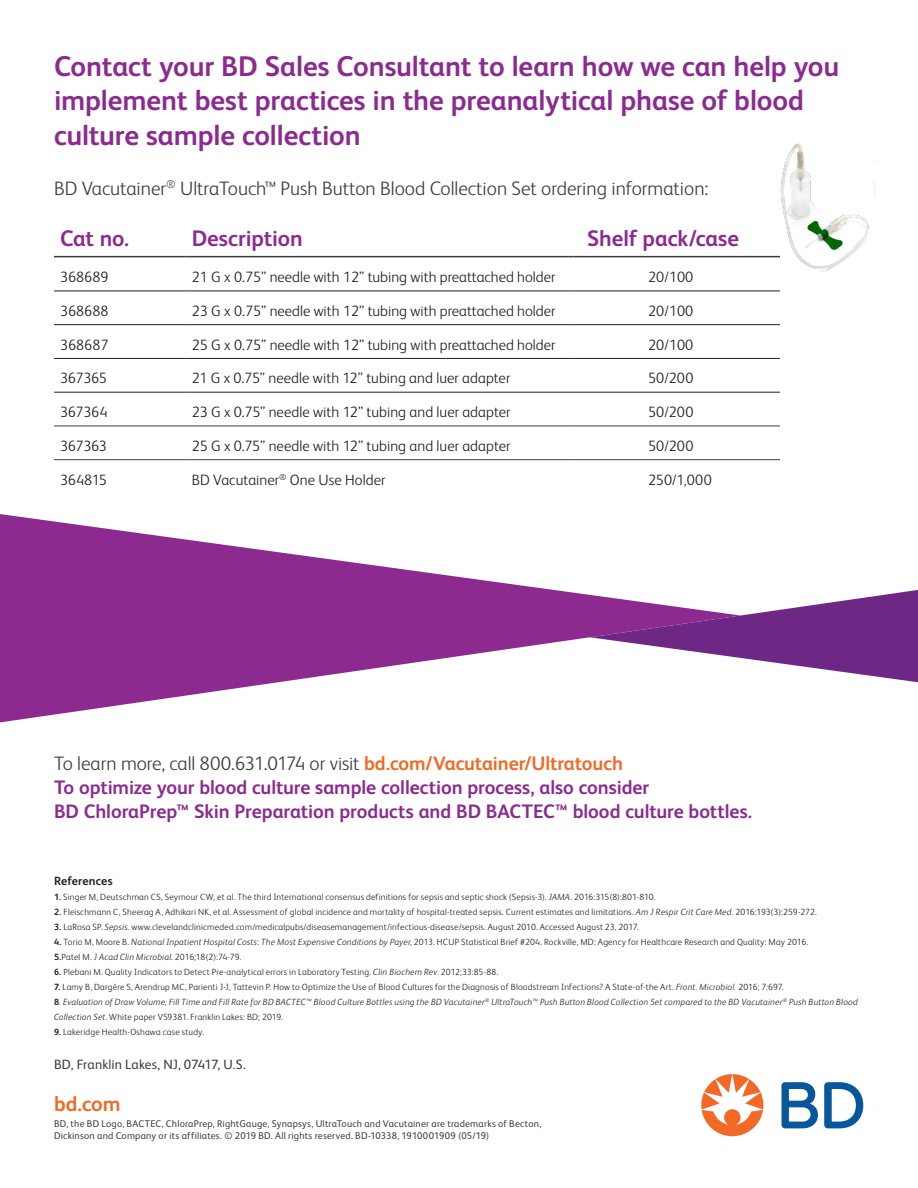
<style>
.page{position:relative;width:918px;height:1188px;background:#fff}
.page>*{position:absolute;margin:0;border:0;box-sizing:border-box;transform-origin:0 0}
.t1{font:700 28.5px/34.3px "FS Albert Pro";letter-spacing:-.005em;color:#8c2a90}
.t2{font:700 22.5px "FS Albert Pro";letter-spacing:-.005em;color:#8c2a90}
.Website_FS_Albert_Bo{font:700 21px "FS Albert Pro";color:#f36824}
.t3{font:700 19.5px/24px "FS Albert Pro";letter-spacing:-.005em;color:#8c2a90}
.t4{font:300 19.5px "FS Albert Pro";color:#3e3e3f}
.t5{font:300 15px "FS Albert Pro";color:#231f20}
.Address_Albert_Regul{font:13.5px "FS Albert Pro";letter-spacing:.005em;color:#3e3e3f}
.t6{font:700 12px "FS Albert Pro";letter-spacing:.015em;color:#231f20}
.Copyright_Albert_Reg{font:9.75px/11.7px "FS Albert Pro";letter-spacing:.02em;color:#3e3e3f}
.t7{font:300 9px "FS Albert Pro";letter-spacing:.025em;color:#231f20}
.t8{font:italic 300 9px/15px "FS Albert Pro";letter-spacing:.015em;color:#231f20}
.s1{font-weight:300;color:#3e3e3f}
.s2{color:#f36824}
.s3{font-weight:700}
.s4{font-style:italic}
.s5{font-weight:700;font-style:normal}
.s6{font-style:normal}
</style>
<div class="page">
<svg style="left:781px;top:1082px;width:82px;height:46px"></svg>
<svg style="left:701px;top:1074px;width:62px;height:62px"></svg>
<svg style="left:54px;top:257px;width:726px;height:204px"></svg>
<hr style="left:54px;top:459px;width:132px;height:1px;background:#3e3e3f">
<hr style="left:186px;top:459px;width:388px;height:1px;background:#3e3e3f">
<hr style="left:54px;top:426px;width:132px;height:1px;background:#3e3e3f">
<hr style="left:186px;top:426px;width:388px;height:1px;background:#3e3e3f">
<hr style="left:54px;top:392px;width:132px;height:1px;background:#231f20">
<hr style="left:186px;top:392px;width:388px;height:1px;background:#231f20">
<hr style="left:54px;top:256px;width:132px;height:1px;background:#3e3e3f">
<hr style="left:186px;top:256px;width:388px;height:1px;background:#3e3e3f">
<hr style="left:574px;top:256px;width:206px;height:1px;background:#3e3e3f">
<hr style="left:574px;top:392px;width:206px;height:1px;background:#231f20">
<hr style="left:574px;top:426px;width:206px;height:1px;background:#3e3e3f">
<hr style="left:574px;top:459px;width:206px;height:1px;background:#3e3e3f">
<hr style="left:54px;top:324px;width:132px;height:1px;background:#231f20">
<hr style="left:186px;top:324px;width:388px;height:1px;background:#231f20">
<hr style="left:574px;top:324px;width:206px;height:1px;background:#231f20">
<hr style="left:54px;top:358px;width:132px;height:1px;background:#231f20">
<hr style="left:186px;top:358px;width:388px;height:1px;background:#231f20">
<hr style="left:574px;top:358px;width:206px;height:1px;background:#231f20">
<hr style="left:54px;top:291px;width:132px;height:1px;background:#231f20">
<hr style="left:186px;top:291px;width:388px;height:1px;background:#231f20">
<hr style="left:574px;top:291px;width:206px;height:1px;background:#231f20">
<svg style="left:0;top:514px;width:590px;height:208px;fill:#8c2a90"></svg>
<svg style="left:590px;top:590px;width:328px;height:92px"></svg>
<img style="left:767px;top:143px;width:109px;height:128px">
<p class="t1" style="left:54px;top:48px;width:787px">Contact your BD Sales Consultant to learn how we can help you implement best practices in the preanalytical phase of blood culture sample collection</p>
<p class="t4" style="left:54px;top:175px;width:656px">BD Vacutainer<sup>®</sup> UltraTouch™ Push Button Blood Collection Set ordering information:</p>
<p class="t2" style="left:60px;top:222px;width:71px">Cat no.</p>
<p class="t2" style="left:192px;top:222px;width:113px">Description</p>
<p class="t2" style="left:587px;top:222px;width:153px">Shelf pack/case</p>
<p class="t5" style="left:60px;top:267px;width:50px">368689</p>
<p class="t5" style="left:192px;top:267px;width:365px">21 G x 0.75” needle with 12” tubing with preattached holder</p>
<p class="t5" style="left:648px;top:267px;width:47px">20/100</p>
<p class="t5" style="left:60px;top:301px;width:50px">368688</p>
<p class="t5" style="left:192px;top:301px;width:365px">23 G x 0.75” needle with 12” tubing with preattached holder</p>
<p class="t5" style="left:648px;top:301px;width:47px">20/100</p>
<p class="t5" style="left:60px;top:334px;width:50px">368687</p>
<p class="t5" style="left:192px;top:334px;width:365px">25 G x 0.75” needle with 12” tubing with preattached holder</p>
<p class="t5" style="left:648px;top:334px;width:47px">20/100</p>
<p class="t5" style="left:60px;top:368px;width:49px">367365</p>
<p class="t5" style="left:192px;top:368px;width:320px">21 G x 0.75” needle with 12” tubing and luer adapter</p>
<p class="t5" style="left:648px;top:368px;width:47px">50/200</p>
<p class="t5" style="left:60px;top:402px;width:49px">367364</p>
<p class="t5" style="left:192px;top:402px;width:320px">23 G x 0.75” needle with 12” tubing and luer adapter</p>
<p class="t5" style="left:648px;top:402px;width:47px">50/200</p>
<p class="t5" style="left:60px;top:436px;width:49px">367363</p>
<p class="t5" style="left:192px;top:436px;width:320px">25 G x 0.75” needle with 12” tubing and luer adapter</p>
<p class="t5" style="left:648px;top:436px;width:47px">50/200</p>
<p class="t5" style="left:60px;top:469px;width:48px">364815</p>
<p class="t5" style="left:192px;top:469px;width:195px">BD Vacutainer<sup>®</sup> One Use Holder</p>
<p class="t5" style="left:648px;top:469px;width:65px">250/1,000</p>
<p class="t3" style="left:54px;top:750px;width:700px"><span class="s1">To learn more, call 800.631.0174 or visit</span> <span class="s2">bd.com/Vacutainer/Ultratouch<br></span>To optimize your blood culture sample collection process, also consider<br>BD ChloraPrep™ Skin Preparation products and BD BACTEC™ blood culture bottles.</p>
<p class="t6" style="left:54px;top:872px;width:60px">References</p>
<p class="t7" style="left:54px;top:891px;width:603px"><span class="s3">1.</span> Singer M, Deutschman CS, Seymour CW, et al. The third International consensus definitions for sepsis and septic shock (Sepsis-3). <span class="s4">JAMA</span>. 2016:315(8):801-810.</p>
<p class="t7" style="left:54px;top:906px;width:764px"><span class="s3">2.</span> Fleischmann C, Sheerag A, Adhikari NK, et al. Assessment of global incidence and mortality of hospital-treated sepsis. Current estimates and limitations. <span class="s4">Am J Respir Crit Care Med.</span> 2016:193(3):259-272.</p>
<p class="t7" style="left:54px;top:921px;width:586px"><span class="s3">3.</span> LaRosa SP. <span class="s4">Sepsis</span>. www.clevelandclinicmeded.com/medicalpubs/diseasemanagement/infectious-disease/sepsis. August 2010. Accessed August 23, 2017.</p>
<p class="t7" style="left:54px;top:936px;width:756px"><span class="s3">4.</span> Torio M, Moore B. <span class="s4">National Inpatient Hospital Costs</span>: <span class="s4">The Most Expensive Conditions by Payer</span>, 2013. HCUP Statistical Brief #204. Rockville, MD: Agency for Healthcare Research and Quality: May 2016.</p>
<p class="t7" style="left:54px;top:951px;width:189px"><span class="s3">5.</span>Patel M. <span class="s4">J Acad Clin Microbial</span>. 2016;18(2):74-79.</p>
<p class="t7" style="left:54px;top:966px;width:446px"><span class="s3">6.</span> Plebani M. Quality Indicators to Detect Pre-analytical errors in Laboratory Testing. <span class="s4">Clin Biochem Rev.</span> 2012;33:85-88.</p>
<p class="t7" style="left:54px;top:981px;width:731px"><span class="s3">7.</span> Lamy B, Dargère S, Arendrup MC, Parienti J-J, Tattevin P. How to Optimize the Use of Blood Cultures for the Diagnosis of Bloodstream Infections? A State-of-the Art. <span class="s4">Front. Microbiol.</span> 2016; 7:697.</p>
<p class="t8" style="left:54px;top:994px;width:805px"><span class="s5">8</span>. Evaluation of Draw Volume, Fill Time and Fill Rate for BD BACTEC™ Blood Culture Bottles using the BD Vacutainer<sup>®</sup> UltraTouch™ Push Button Blood Collection Set compared to the BD Vacutainer<sup>®</sup> Push Button Blood<br>Collection Set<span class="s6">. White paper VS9381. Franklin Lakes: BD; 2019.</span></p>
<p class="t7" style="left:54px;top:1026px;width:152px"><span class="s3">9.</span> Lakeridge Health-Oshawa case study.</p>
<p class="Address_Albert_Regul" style="left:54px;top:1055px;width:193px">BD, Franklin Lakes, NJ, 07417, U.S.</p>
<p class="Website_FS_Albert_Bo" style="left:54px;top:1089px;width:68px">bd.com</p>
<p class="Copyright_Albert_Reg" style="left:54px;top:1117px;width:489px">BD, the BD Logo, BACTEC, ChloraPrep, RightGauge, Synapsys, UltraTouch and Vacutainer are trademarks of Becton,<br>Dickinson and Company or its affiliates. © 2019 BD. All rights reserved. BD-10338, 1910001909 (05/19)</p>
</div>
